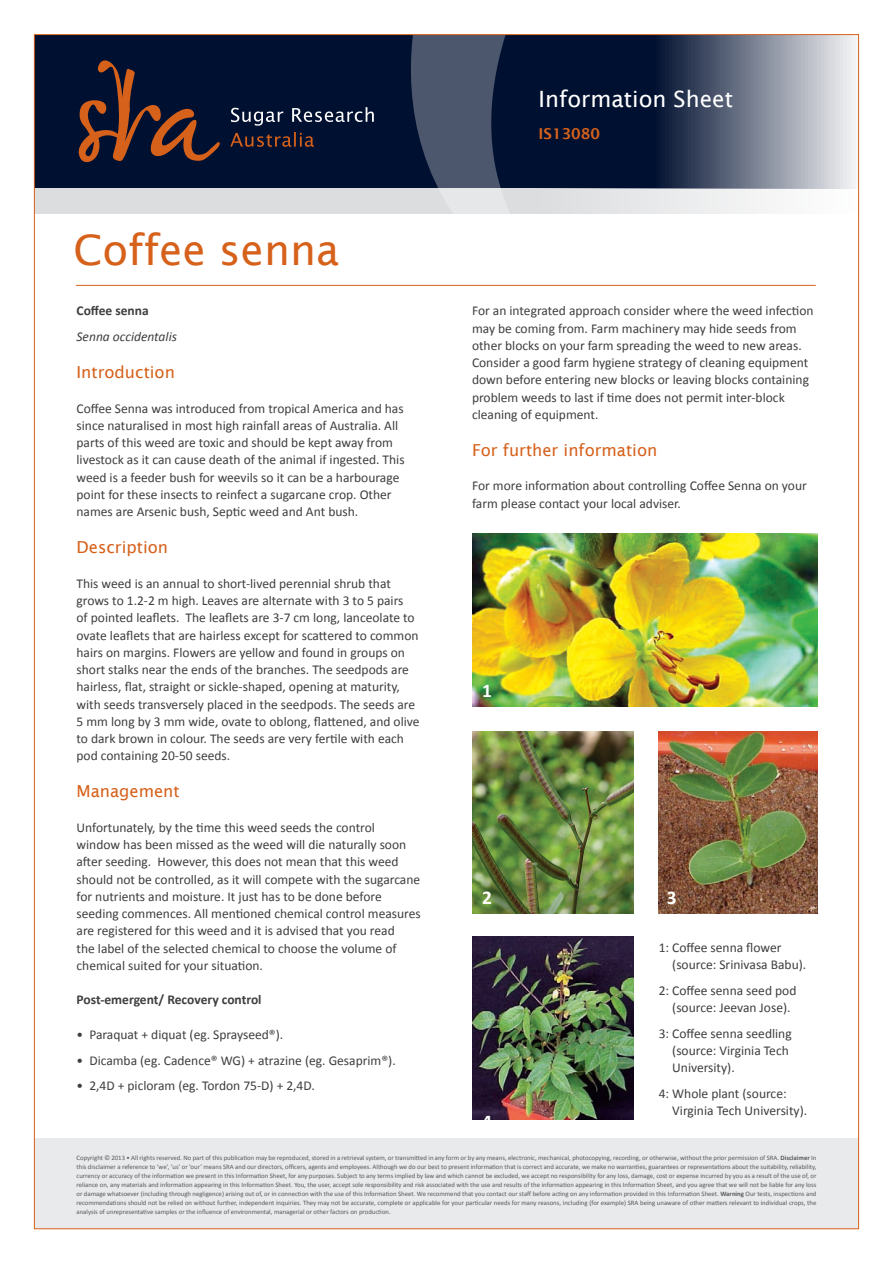
<style>
.page{position:relative;width:893px;height:1263px;background:#fff}
.page>*{position:absolute;margin:0;border:0;box-sizing:border-box;transform-origin:0 0}
.t1{font:42px "Lucida Sans";color:#d6611b}
.t2{font:22.5px "Lucida Sans";color:#fff}
.t3{font:700 19.5px "Calibri";color:#fff}
.t4{font:16.5px "Lucida Sans";color:#d6611b}
.t5{font:600 15px "Lucida Sans";color:#d6611b}
.t6{font:13.5px/17.2px "Calibri";color:#3e3e3f}
.t7{font:700 13.5px "Calibri";color:#3e3e3f}
.t8{font:italic 13.5px "Calibri";color:#3e3e3f}
.t9{font:6.75px/9px "Calibri";color:#57585a;text-align:justify}
.s1{font-weight:700}
</style>
<div class="page">
<svg style="left:36px;top:36px;width:820px;height:152px;background:#39455e"></svg>
<svg style="left:36px;top:188px;width:820px;height:26px;fill:#dcdddf"></svg>
<svg style="left:409px;top:36px;width:274px;height:178px;background:#34415a"></svg>
<svg style="left:78px;top:60px;width:142px;height:102px;background:#34232a"></svg>
<svg style="left:230px;top:132px;width:84px;height:15px"></svg>
<svg style="left:231px;top:107px;width:143px;height:19px;background:#34405a"></svg>
<div style="left:34px;top:1138px;width:825px;height:91px;background:#e9eaeb"></div>
<img style="left:472px;top:534px;width:345px;height:173px">
<img style="left:473px;top:731px;width:160px;height:183px">
<img style="left:658px;top:731px;width:159px;height:183px">
<img style="left:473px;top:936px;width:160px;height:183px">
<hr style="left:76px;top:285px;width:740px;height:1px;background:#d6611b">
<h2 class="t2" style="left:539px;top:86px;width:196px">Information Sheet</h2>
<h1 class="t1" style="left:73px;top:226px;width:267px">Coffee senna</h1>
<p class="t7" style="left:77px;top:302px;width:74px">Coffee senna</p>
<p class="t8" style="left:77px;top:327px;width:102px">Senna occidentalis</p>
<p class="t4" style="left:77px;top:363px;width:100px">Introduction</p>
<p class="t6" style="left:77px;top:400px;width:330px">Coffee Senna was introduced from tropical America and has since naturalised in most high rainfall areas of Australia. All parts of this weed are toxic and should be kept away from livestock as it can cause death of the animal if ingested. This weed is a feeder bush for weevils so it can be a harbourage point for these insects to reinfect a sugarcane crop. Other names are Arsenic bush, Septic weed and Ant bush.</p>
<p class="t4" style="left:77px;top:538px;width:93px">Description</p>
<p class="t6" style="left:77px;top:575px;width:345px">This weed is an annual to short-lived perennial shrub that grows to 1.2-2 m high. Leaves are alternate with 3 to 5 pairs<br>of pointed leaflets. The leaflets are 3-7 cm long, lanceolate to ovate leaflets that are hairless except for scattered to common hairs on margins. Flowers are yellow and found in groups on short stalks near the ends of the branches. The seedpods are hairless, flat, straight or sickle-shaped, opening at maturity, with seeds transversely placed in the seedpods. The seeds are 5 mm long by 3 mm wide, ovate to oblong, flattened, and olive to dark brown in colour. The seeds are very fertile with each pod containing 20-50 seeds.</p>
<p class="t4" style="left:77px;top:782px;width:105px">Management</p>
<p class="t6" style="left:77px;top:819px;width:346px">Unfortunately, by the time this weed seeds the control window has been missed as the weed will die naturally soon after seeding. However, this does not mean that this weed should not be controlled, as it will compete with the sugarcane for nutrients and moisture. It just has to be done before seeding commences. All mentioned chemical control measures are registered for this weed and it is advised that you read<br>the label of the selected chemical to choose the volume of chemical suited for your situation.</p>
<p class="t7" style="left:77px;top:991px;width:187px">Post-emergent/ Recovery control</p>
<p class="t6" style="left:77px;top:1026px;width:208px">• Paraquat + diquat (eg. Sprayseed®).</p>
<p class="t6" style="left:77px;top:1051px;width:321px">• Dicamba (eg. Cadence® WG) + atrazine (eg. Gesaprim®).</p>
<p class="t6" style="left:77px;top:1077px;width:240px">• 2,4D + picloram (eg. Tordon 75-D) + 2,4D.</p>
<p class="t5" style="left:539px;top:125px;width:63px">IS13080</p>
<p class="t6" style="left:472px;top:302px;width:343px">For an integrated approach consider where the weed infection may be coming from. Farm machinery may hide seeds from other blocks on your farm spreading the weed to new areas.<br>Consider a good farm hygiene strategy of cleaning equipment down before entering new blocks or leaving blocks containing problem weeds to last if time does not permit inter-block cleaning of equipment.</p>
<p class="t4" style="left:472px;top:441px;width:187px">For further information</p>
<p class="t6" style="left:472px;top:477px;width:336px">For more information about controlling Coffee Senna on your farm please contact your local adviser.</p>
<h3 class="t3" style="left:482px;top:678px;width:11px">1</h3>
<h3 class="t3" style="left:482px;top:885px;width:11px">2</h3>
<h3 class="t3" style="left:482px;top:1109px;width:11px">4</h3>
<h3 class="t3" style="left:667px;top:885px;width:11px">3</h3>
<p class="t6" style="left:672px;top:939px;width:136px;text-indent:-14px">1: Coffee senna flower (source: Srinivasa Babu).</p>
<p class="t6" style="left:659px;top:982px;width:139px;text-align:center">2: Coffee senna seed pod (source: Jeevan Jose).</p>
<p class="t6" style="left:672px;top:1025px;width:121px;text-indent:-14px">3: Coffee senna seedling (source: Virginia Tech<br>University).</p>
<p class="t6" style="left:672px;top:1085px;width:136px;text-indent:-14px">4: Whole plant (source:<br>Virginia Tech University).</p>
<p class="t9" style="left:77px;top:1153px;width:741px">Copyright © 2013 • All rights reserved. No part of this publication may be reproduced, stored in a retrieval system, or transmitted in any form or by any means, electronic, mechanical, photocopying, recording, or otherwise, without the prior permission of SRA. <span class="s1">Disclaimer</span> In this disclaimer a reference to ‘we’, ‘us’ or ‘our’ means SRA and our directors, officers, agents and employees. Although we do our best to present information that is correct and accurate, we make no warranties, guarantees or representations about the suitability, reliability, currency or accuracy of the information we present in this Information Sheet, for any purposes. Subject to any terms implied by law and which cannot be excluded, we accept no responsibility for any loss, damage, cost or expense incurred by you as a result of the use of, or reliance on, any materials and information appearing in this Information Sheet. You, the user, accept sole responsibility and risk associated with the use and results of the information appearing in this Information Sheet, and you agree that we will not be liable for any loss or damage whatsoever (including through negligence) arising out of, or in connection with the use of this Information Sheet. We recommend that you contact our staff before acting on any information provided in this Information Sheet. <span class="s1">Warning</span> Our tests, inspections and recommendations should not be relied on without further, independent inquiries. They may not be accurate, complete or applicable for your particular needs for many reasons, including (for example) SRA being unaware of other matters relevant to individual crops, the analysis of unrepresentative samples or the influence of environmental, managerial or other factors on production.</p>
</div>
